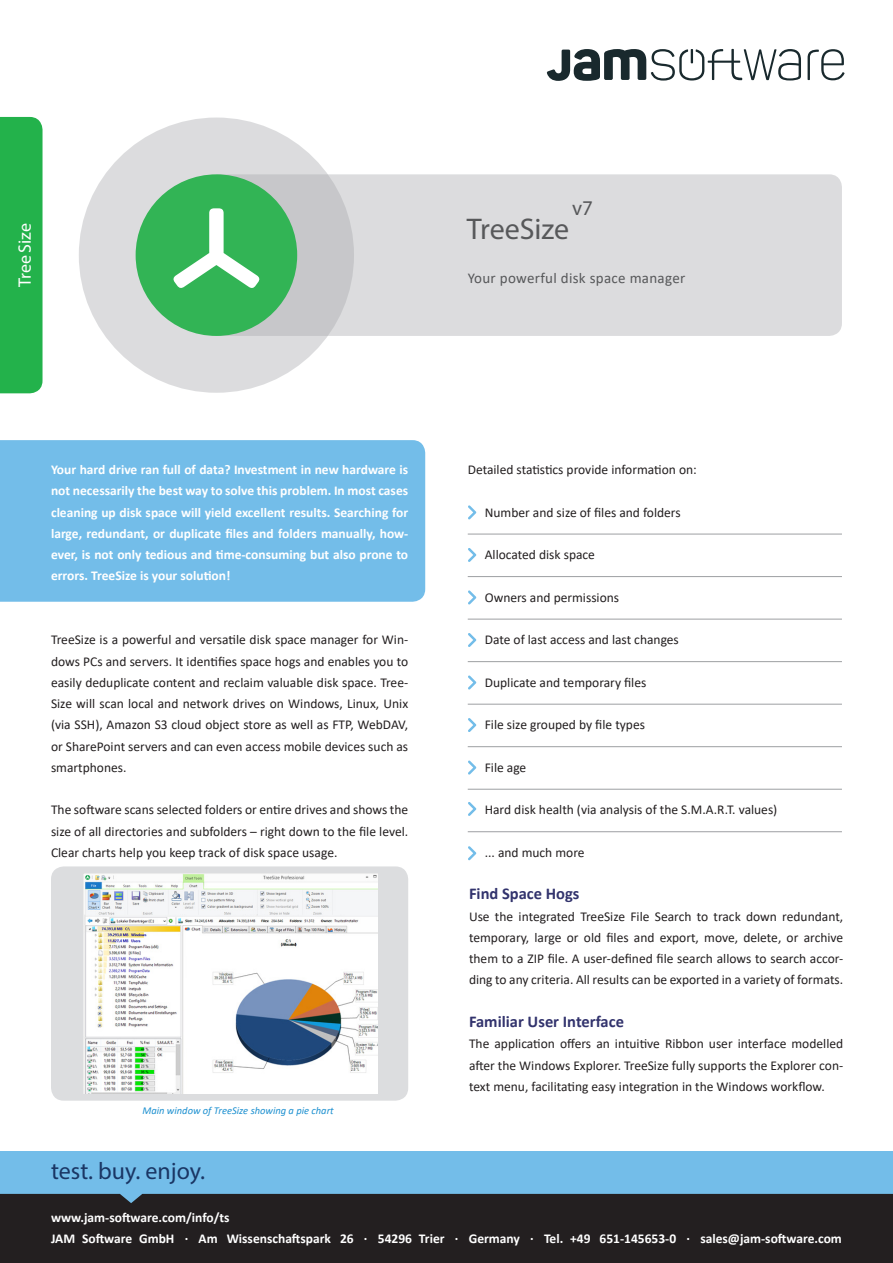
<style>
.page{position:relative;width:893px;height:1263px;background:#fff}
.page>*{position:absolute;margin:0;border:0;box-sizing:border-box;transform-origin:0 0}
.t1{font:30px "Myriad Pro";color:#57585a}
.t2{font:24px "Myriad Pro";color:#1a3664}
.t3{font:21px "Myriad Pro";color:#57585a}
.t4{font:18px "Myriad Pro";color:#fff}
.t5{font:700 16.5px "Calibri";color:#32336d}
.t6{font:15px "Calibri";letter-spacing:.02em;color:#57585a}
.Einleitung{font:13.5px/21.3px "Calibri";color:#231f20;text-align:justify}
.Einleitung-2{font:700 13.5px/21.3px "Calibri";color:#fff;text-align:justify}
.Aufzählung_Absatzlin{font:13.5px "Calibri";color:#231f20}
.Aufzählung{font:13.5px "Calibri";color:#231f20}
.Bildunterschrift{font:italic 10.5px "Calibri";color:#1d90d0}
</style>
<div class="page">
<div style="left:51px;top:866px;width:357px;height:235px;background:#dcdddf;border-radius:13px"></div>
<div style="left:79px;top:118px;width:275px;height:275px;background:#dcdcde;border-radius:50%"></div>
<svg style="left:225px;top:174px;width:617px;height:162px;background:#d9d9db"></svg>
<div style="left:0;top:440px;width:425px;height:162px;background:#73bde9"></div>
<div style="left:0;top:117px;width:43px;height:276px;background:#23b24b"></div>
<div style="left:0;top:1151px;width:893px;height:112px;background:#73bde9"></div>
<hr style="left:468px;top:534px;width:374px;height:1px;background:#9d9fa2">
<hr style="left:468px;top:576px;width:374px;height:1px;background:#9d9fa2">
<hr style="left:468px;top:619px;width:374px;height:1px;background:#9d9fa2">
<hr style="left:468px;top:661px;width:374px;height:1px;background:#9d9fa2">
<hr style="left:468px;top:704px;width:374px;height:1px;background:#9d9fa2">
<hr style="left:468px;top:746px;width:374px;height:1px;background:#9d9fa2">
<hr style="left:468px;top:789px;width:374px;height:1px;background:#9d9fa2">
<hr style="left:468px;top:831px;width:374px;height:1px;background:#9d9fa2">
<div style="left:136px;top:174px;width:161px;height:162px;background:#32b455;border-radius:81px"></div>
<svg style="left:173px;top:208px;width:87px;height:80px"></svg>
<div style="left:0;top:1194px;width:893px;height:69px;background:#231f20"></div>
<svg style="left:468px;top:505px;width:8px;height:14px"></svg>
<svg style="left:468px;top:548px;width:8px;height:14px"></svg>
<svg style="left:468px;top:590px;width:8px;height:15px"></svg>
<svg style="left:468px;top:633px;width:8px;height:14px"></svg>
<svg style="left:468px;top:675px;width:8px;height:15px"></svg>
<svg style="left:468px;top:718px;width:8px;height:14px"></svg>
<svg style="left:468px;top:760px;width:8px;height:15px"></svg>
<svg style="left:468px;top:802px;width:8px;height:14px"></svg>
<svg style="left:468px;top:846px;width:8px;height:14px"></svg>
<img style="left:83px;top:874px;width:295px;height:219px">
<svg style="left:547px;top:49px;width:297px;height:32px"></svg>
<p class="t4" style="left:14px;top:287px;width:65px;rotate:-90deg">TreeSize</p>
<p class="t3" style="left:572px;top:195px;width:22px">v7</p>
<p class="t1" style="left:467px;top:210px;width:104px">TreeSize</p>
<p class="t6" style="left:468px;top:267px;width:219px">Your powerful disk space manager</p>
<p class="Einleitung-2" style="left:51px;top:459px;width:359px">Your hard drive ran full of data? Investment in new hardware is not necessarily the best way to solve this problem. In most cases cleaning up disk space will yield excellent results. Searching for large, redundant, or duplicate files and folders manually, how&shy;ever, is not only tedious and time-consuming but also prone to errors. TreeSize is your solution!</p>
<p class="Einleitung" style="left:51px;top:629px;width:359px">TreeSize is a powerful and versatile disk space manager for Win&shy;dows PCs and servers. It identifies space hogs and enables you to easily deduplicate content and reclaim valuable disk space. Tree-Size will scan local and network drives on Windows, Linux, Unix (via SSH), Amazon S3 cloud object store as well as FTP, WebDAV, or SharePoint servers and can even access mobile devices such as smartphones.</p>
<p class="Einleitung" style="left:51px;top:799px;width:359px">The software scans selected folders or entire drives and shows the size of all directories and subfolders – right down to the file level.<br>Clear charts help you keep track of disk space usage.</p>
<p class="Bildunterschrift" style="left:142px;top:1103px;width:193px">Main window of TreeSize showing a pie chart</p>
<p class="t2" style="left:51px;top:1156px;width:156px">test. buy. enjoy.</p>
<p class="Einleitung" style="left:468px;top:459px;width:231px">Detailed statistics provide information on:</p>
<p class="Aufzählung_Absatzlin" style="left:485px;top:503px;width:197px">Number and size of files and folders</p>
<p class="Aufzählung_Absatzlin" style="left:485px;top:545px;width:112px">Allocated disk space</p>
<p class="Aufzählung_Absatzlin" style="left:485px;top:588px;width:136px">Owners and permissions</p>
<p class="Aufzählung_Absatzlin" style="left:485px;top:630px;width:196px">Date of last access and last changes</p>
<p class="Aufzählung_Absatzlin" style="left:485px;top:673px;width:163px">Duplicate and temporary files</p>
<p class="Aufzählung_Absatzlin" style="left:485px;top:715px;width:162px">File size grouped by file types</p>
<p class="Aufzählung_Absatzlin" style="left:485px;top:758px;width:43px">File age</p>
<p class="Aufzählung_Absatzlin" style="left:485px;top:800px;width:294px">Hard disk health (via analysis of the S.M.A.R.T. values)</p>
<p class="Aufzählung" style="left:485px;top:843px;width:101px">... and much more</p>
<p class="t5" style="left:469px;top:882px;width:112px">Find Space Hogs</p>
<p class="Einleitung" style="left:469px;top:905px;width:376px">Use the integrated TreeSize File Search to track down redundant, temporary, large or old files and export, move, delete, or archive them to a ZIP file. A user-defined file search allows to search accor&shy;ding to any criteria. All results can be exported in a variety of formats.</p>
<p class="t5" style="left:469px;top:1010px;width:156px">Familiar User Interface</p>
<p class="Einleitung" style="left:469px;top:1033px;width:376px">The application offers an intuitive Ribbon user interface modelled after the Windows Explorer. TreeSize fully supports the Explorer con&shy;text menu, facilitating easy integration in the Windows workflow.</p>
<p class="Einleitung-2" style="left:51px;top:1206px;width:180px">www.jam-software.com/info/ts</p>
<p class="Einleitung-2" style="left:51px;top:1227px;width:792px">JAM Software GmbH · Am Wissenschaftspark 26 · 54296 Trier · Germany · Tel. +49 651-145653-0 · sales@jam-software.com</p>
</div>
